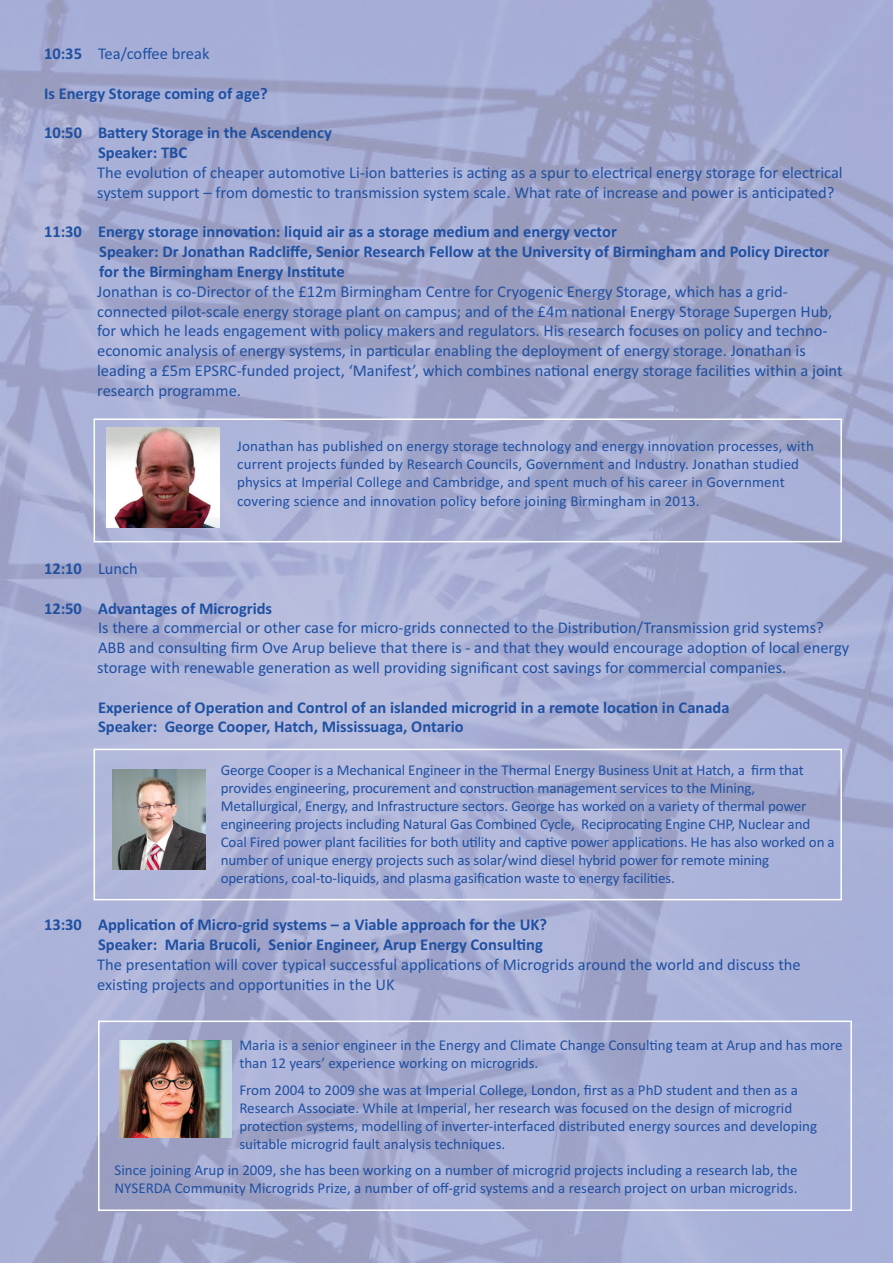
<style>
.page{position:relative;width:893px;height:1263px;background:#fff}
.page>*{position:absolute;margin:0;border:0;box-sizing:border-box;transform-origin:0 0}
.t1{font:16.5px/19.8px "Calibri";color:#1f50a2}
.t2{font:700 16.5px/19.8px "Calibri";color:#1f50a2}
.t3{font:15px/18px "Calibri";color:#1f50a2}
.s1{font-weight:700}
.s2{font-weight:400}
</style>
<div class="page">
<img style="left:0;top:0;width:893px;height:1263px">
<div style="left:94px;top:418px;width:748px;height:124px;border:2px solid #fff"></div>
<img style="left:107px;top:427px;width:112px;height:100px">
<div style="left:94px;top:749px;width:748px;height:151px;border:2px solid #fff"></div>
<img style="left:112px;top:769px;width:94px;height:100px">
<div style="left:98px;top:1020px;width:754px;height:191px;border:2px solid #fff"></div>
<img style="left:119px;top:1040px;width:113px;height:97px">
<p class="t1" style="left:44px;top:44px;width:167px"><span class="s1">10:35</span> Tea/coffee break</p>
<p class="t2" style="left:44px;top:83px;width:225px">Is Energy Storage coming of age?</p>
<p class="t2" style="left:98px;top:123px;width:235px;text-indent:-54px">10:50 Battery Storage in the Ascendency<br>Speaker: TBC</p>
<p class="t1" style="left:97px;top:162px;width:747px">The evolution of cheaper automotive Li-ion batteries is acting as a spur to electrical energy storage for electrical system support – from domestic to transmission system scale. What rate of increase and power is anticipated?</p>
<p class="t2" style="left:99px;top:222px;width:732px;text-indent:-55px">11:30 Energy storage innovation: liquid air as a storage medium and energy vector<br>Speaker: Dr Jonathan Radcliffe, Senior Research Fellow at the University of Birmingham and Policy Director for the Birmingham Energy Institute</p>
<p class="t1" style="left:97px;top:281px;width:747px">Jonathan is co-Director of the £12m Birmingham Centre for Cryogenic Energy Storage, which has a grid&shy;connected pilot-scale energy storage plant on campus; and of the £4m national Energy Storage Supergen Hub, for which he leads engagement with policy makers and regulators. His research focuses on policy and techno&shy;economic analysis of energy systems, in particular enabling the deployment of energy storage. Jonathan is leading a £5m EPSRC-funded project, ‘Manifest’, which combines national energy storage facilities within a joint research programme.</p>
<p class="t3" style="left:237px;top:436px;width:578px">Jonathan has published on energy storage technology and energy innovation processes, with current projects funded by Research Councils, Government and Industry. Jonathan studied physics at Imperial College and Cambridge, and spent much of his career in Government covering science and innovation policy before joining Birmingham in 2013.</p>
<p class="t2" style="left:44px;top:558px;width:95px">12:10 <span class="s2">Lunch</span></p>
<p class="t2" style="left:44px;top:598px;width:230px">12:50 Advantages of Microgrids</p>
<p class="t1" style="left:97px;top:618px;width:754px">Is there a commercial or other case for micro-grids connected to the Distribution/Transmission grid systems?<br>ABB and consulting firm Ove Arup believe that there is - and that they would encourage adoption of local energy storage with renewable generation as well providing significant cost savings for commercial companies.</p>
<p class="t2" style="left:98px;top:697px;width:633px">Experience of Operation and Control of an islanded microgrid in a remote location in Canada<br>Speaker: George Cooper, Hatch, Mississuaga, Ontario</p>
<p class="t3" style="left:221px;top:761px;width:615px">George Cooper is a Mechanical Engineer in the Thermal Energy Business Unit at Hatch, a firm that provides engineering, procurement and construction management services to the Mining, Metallurgical, Energy, and Infrastructure sectors. George has worked on a variety of thermal power engineering projects including Natural Gas Combined Cycle, Reciprocating Engine CHP, Nuclear and Coal Fired power plant facilities for both utility and captive power applications. He has also worked on a number of unique energy projects such as solar/wind diesel hybrid power for remote mining operations, coal-to-liquids, and plasma gasification waste to energy facilities.</p>
<p class="t2" style="left:44px;top:915px;width:505px;text-align:right">13:30 Application of Micro-grid systems – a Viable approach for the UK?<br>Speaker: Maria Brucoli, Senior Engineer, Arup Energy Consulting</p>
<p class="t1" style="left:97px;top:954px;width:705px">The presentation will cover typical successful applications of Microgrids around the world and discuss the existing projects and opportunities in the UK</p>
<p class="t3" style="left:239px;top:1036px;width:605px">Maria is a senior engineer in the Energy and Climate Change Consulting team at Arup and has more than 12 years’ experience working on microgrids.</p>
<p class="t3" style="left:239px;top:1081px;width:579px">From 2004 to 2009 she was at Imperial College, London, first as a PhD student and then as a Research Associate. While at Imperial, her research was focused on the design of microgrid protection systems, modelling of inverter-interfaced distributed energy sources and developing suitable microgrid fault analysis techniques.</p>
<p class="t3" style="left:115px;top:1160px;width:685px">Since joining Arup in 2009, she has been working on a number of microgrid projects including a research lab, the<br>NYSERDA Community Microgrids Prize, a number of off-grid systems and a research project on urban microgrids.</p>
</div>
